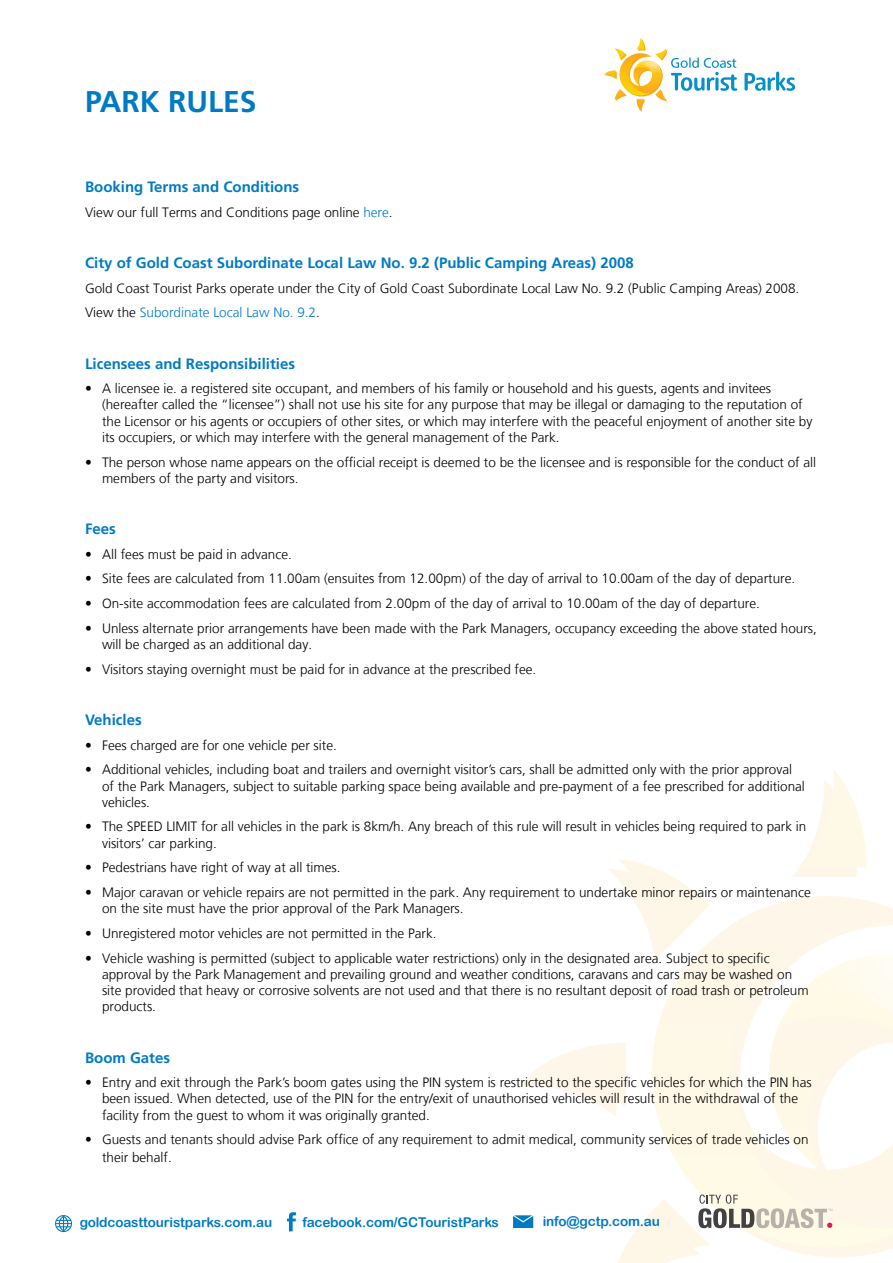
<style>
.page{position:relative;width:893px;height:1263px;background:#fff}
.page>*{position:absolute;margin:0;border:0;box-sizing:border-box;transform-origin:0 0}
.t1{font:700 30px "Frutiger LT Com";color:#007bc3}
.t2{font:700 15px "Frutiger LT Com";color:#007bc3}
.t3{font:300 13.5px/16.2px "Frutiger LT";color:#000}
.t4{font:13.5px "Arial Rounded MT Bold";letter-spacing:-.01em;color:#007bc3}
.s1{color:#007bc3}
</style>
<div class="page">
<svg style="left:528px;top:770px;width:365px;height:493px"></svg>
<img style="left:793px;top:955px;width:100px;height:79px">
<svg style="left:55px;top:1215px;width:17px;height:17px"></svg>
<svg style="left:287px;top:1212px;width:9px;height:19px"></svg>
<svg style="left:513px;top:1215px;width:20px;height:13px"></svg>
<svg style="left:744px;top:72px;width:51px;height:19px"></svg>
<svg style="left:604px;top:38px;width:133px;height:73px"></svg>
<svg style="left:698px;top:1194px;width:134px;height:34px;background:#d2cdc2"></svg>
<h1 class="t1" style="left:85px;top:84px;width:173px">PARK RULES</h1>
<p class="t2" style="left:85px;top:178px;width:216px">Booking Terms and Conditions</p>
<p class="t3" style="left:85px;top:204px;width:309px">View our full Terms and Conditions page online <span class="s1">here</span>.</p>
<p class="t2" style="left:85px;top:254px;width:550px">City of Gold Coast Subordinate Local Law No. 9.2 (Public Camping Areas) 2008</p>
<p class="t3" style="left:85px;top:276px;width:716px;line-height:24.8px">Gold Coast Tourist Parks operate under the City of Gold Coast Subordinate Local Law No. 9.2 (Public Camping Areas) 2008.<br>View the <span class="s1">Subordinate Local Law No. 9.2</span>.</p>
<p class="t2" style="left:85px;top:354px;width:212px">Licensees and Responsibilities</p>
<p class="t3" style="left:102px;top:381px;width:712px;text-indent:-17px">• A licensee ie. a registered site occupant, and members of his family or household and his guests, agents and invitees (hereafter called the “licensee”) shall not use his site for any purpose that may be illegal or damaging to the reputation of the Licensor or his agents or occupiers of other sites, or which may interfere with the peaceful enjoyment of another site by its occupiers, or which may interfere with the general management of the Park.</p>
<p class="t3" style="left:102px;top:454px;width:716px;text-indent:-17px">• The person whose name appears on the official receipt is deemed to be the licensee and is responsible for the conduct of all members of the party and visitors.</p>
<p class="t2" style="left:85px;top:520px;width:32px">Fees</p>
<p class="t3" style="left:85px;top:546px;width:208px">• All fees must be paid in advance.</p>
<p class="t3" style="left:85px;top:571px;width:712px">• Site fees are calculated from 11.00am (ensuites from 12.00pm) of the day of arrival to 10.00am of the day of departure.</p>
<p class="t3" style="left:85px;top:595px;width:676px">• On-site accommodation fees are calculated from 2.00pm of the day of arrival to 10.00am of the day of departure.</p>
<p class="t3" style="left:102px;top:620px;width:716px;text-indent:-17px">• Unless alternate prior arrangements have been made with the Park Managers, occupancy exceeding the above stated hours, will be charged as an additional day.</p>
<p class="t3" style="left:85px;top:661px;width:453px">• Visitors staying overnight must be paid for in advance at the prescribed fee.</p>
<p class="t2" style="left:85px;top:711px;width:58px">Vehicles</p>
<p class="t3" style="left:85px;top:737px;width:253px">• Fees charged are for one vehicle per site.</p>
<p class="t3" style="left:102px;top:762px;width:704px;text-indent:-17px">• Additional vehicles, including boat and trailers and overnight visitor’s cars, shall be admitted only with the prior approval of the Park Managers, subject to suitable parking space being available and pre-payment of a fee prescribed for additional vehicles.</p>
<p class="t3" style="left:102px;top:819px;width:706px;text-indent:-17px">• The SPEED LIMIT for all vehicles in the park is 8km/h. Any breach of this rule will result in vehicles being required to park in visitors’ car parking.</p>
<p class="t3" style="left:85px;top:860px;width:257px">• Pedestrians have right of way at all times.</p>
<p class="t3" style="left:102px;top:884px;width:710px;text-indent:-17px">• Major caravan or vehicle repairs are not permitted in the park. Any requirement to undertake minor repairs or maintenance on the site must have the prior approval of the Park Managers.</p>
<p class="t3" style="left:85px;top:925px;width:353px">• Unregistered motor vehicles are not permitted in the Park.</p>
<p class="t3" style="left:102px;top:950px;width:708px;text-indent:-17px">• Vehicle washing is permitted (subject to applicable water restrictions) only in the designated area. Subject to specific approval by the Park Management and prevailing ground and weather conditions, caravans and cars may be washed on site provided that heavy or corrosive solvents are not used and that there is no resultant deposit of road trash or petroleum products.</p>
<p class="t2" style="left:85px;top:1048px;width:87px">Boom Gates</p>
<p class="t3" style="left:102px;top:1075px;width:711px;text-indent:-17px">• Entry and exit through the Park’s boom gates using the PIN system is restricted to the specific vehicles for which the PIN has been issued. When detected, use of the PIN for the entry/exit of unauthorised vehicles will result in the withdrawal of the facility from the guest to whom it was originally granted.</p>
<p class="t3" style="left:102px;top:1131px;width:708px;line-height:18px;text-indent:-17px">• Guests and tenants should advise Park office of any requirement to admit medical, community services of trade vehicles on their behalf.</p>
<p class="t4" style="left:80px;top:1215px;width:194px">goldcoasttouristparks.com.au</p>
<p class="t4" style="left:303px;top:1215px;width:198px">facebook.com/GCTouristParks</p>
<p class="t4" style="left:543px;top:1213px;width:119px">info@gctp.com.au</p>
</div>
